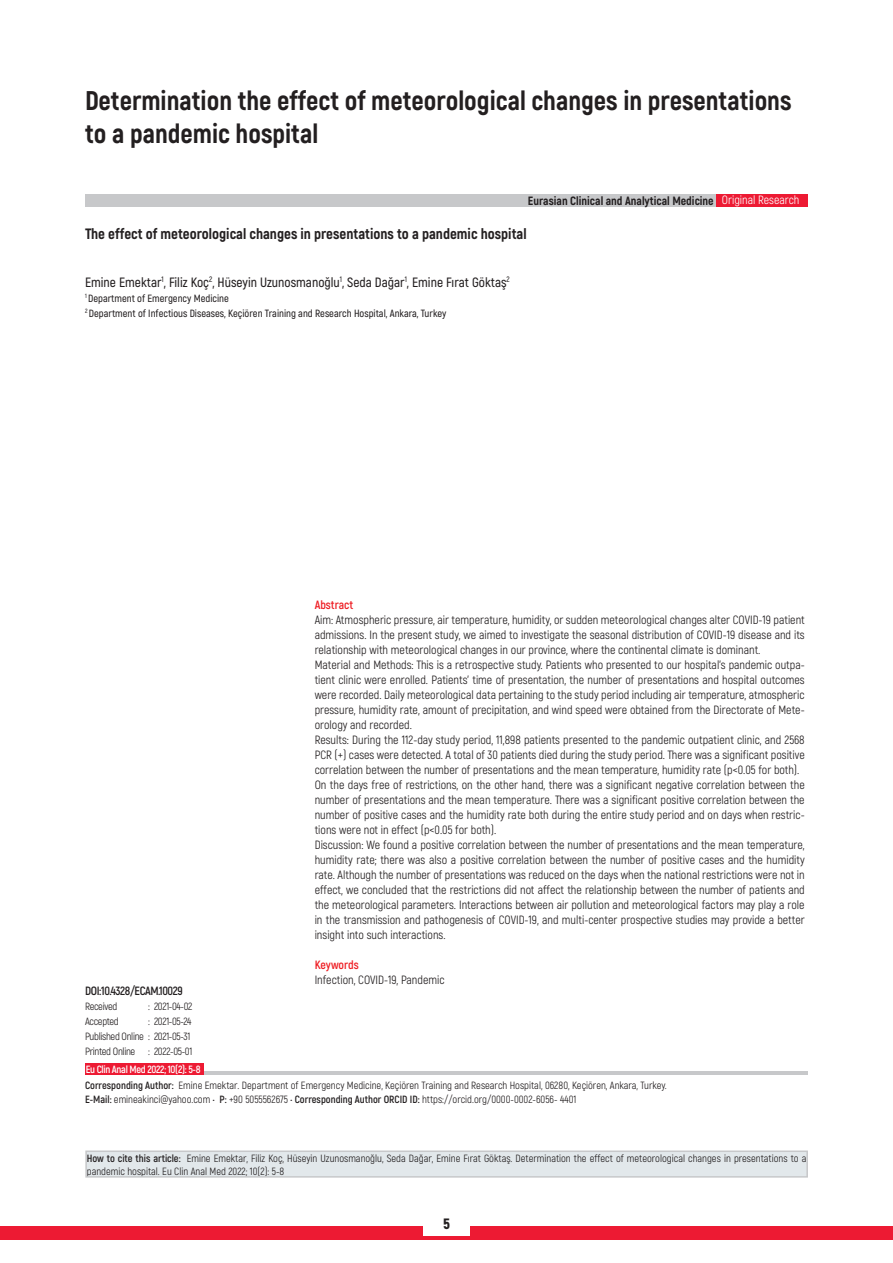
<style>
.page{position:relative;width:893px;height:1263px;background:#fff}
.page>*{position:absolute;margin:0;border:0;box-sizing:border-box;transform-origin:0 0}
.t1{font:800 27px/32.4px "Akrobat";color:#231f20}
.t2{font:800 15px "Akrobat";color:#231f20}
.t3{font:900 15px "Akrobat";color:#231f20}
.t4{font:600 13.5px "Akrobat";color:#231f20}
.t5{font:12px/15px "Akrobat";color:#231f20;text-align:justify}
.t6{font:800 12px "Akrobat";color:#231f20}
.t7{font:700 12px "Akrobat";letter-spacing:-.03em;color:#231f20}
.t8{font:12px "Akrobat";color:#fff}
.t9{font:700 12px "Akrobat";color:#ee1d23}
.t10{font:10.5px/13.5px "Akrobat";color:#231f20}
.t11{font:600 10.5px "Akrobat";color:#231f20}
.t12{font:10.5px "Akrobat";letter-spacing:-.03em;color:#231f20}
.t13{font:700 10.5px "Akrobat";letter-spacing:-.03em;color:#fff}
.s1{font-weight:700}
</style>
<div class="page">
<div style="left:85px;top:194px;width:695px;height:13px;background:#c7c8ca"></div>
<hr style="left:161px;top:1072px;width:647px;height:3px;background:#c7c8ca">
<div style="left:717px;top:194px;width:91px;height:13px;background:#ed1a33"></div>
<div style="left:0;top:1226px;width:893px;height:14px;background:#ed1a33"></div>
<div style="left:423px;top:1216px;width:47px;height:19px;background:#fff"></div>
<div style="left:86px;top:1064px;width:118px;height:11px;background:#ed1a33"></div>
<div style="left:86px;top:1151px;width:721px;height:26px;background:#e2e8eb"></div>
<div style="left:85px;top:1150px;width:723px;height:27px;border:2px solid #c7c8ca"></div>
<p class="t1" style="left:85px;top:84px;width:708px">Determination the effect of meteorological changes in presentations to a pandemic hospital</p>
<p class="t6" style="left:528px;top:193px;width:187px">Eurasian Clinical and Analytical Medicine</p>
<p class="t2" style="left:85px;top:224px;width:443px">The effect of meteorological changes in presentations to a pandemic hospital</p>
<p class="t8" style="left:722px;top:193px;width:79px">Original Research</p>
<p class="t4" style="left:85px;top:274px;width:426px">Emine Emektar<sup>1</sup>, Filiz Koç<sup>2</sup>, Hüseyin Uzunosmanoğlu<sup>1</sup>, Seda Dağar<sup>1</sup>, Emine Fırat Göktaş<sup>2</sup></p>
<p class="t11" style="left:85px;top:291px;width:145px"><sup>1</sup> Department of Emergency Medicine</p>
<p class="t11" style="left:85px;top:306px;width:363px"><sup>2</sup> Department of Infectious Diseases, Keçiören Training and Research Hospital, Ankara, Turkey</p>
<p class="t9" style="left:315px;top:597px;width:40px">Abstract</p>
<p class="t5" style="left:315px;top:612px;width:492px">Aim: Atmospheric pressure, air temperature, humidity, or sudden meteorological changes alter COVID-19 patient admissions. In the present study, we aimed to investigate the seasonal distribution of COVID-19 disease and its relationship with meteorological changes in our province, where the continental climate is dominant.</p>
<p class="t5" style="left:315px;top:657px;width:492px">Material and Methods: This is a retrospective study. Patients who presented to our hospital’s pandemic outpa&shy;tient clinic were enrolled. Patients’ time of presentation, the number of presentations and hospital outcomes were recorded. Daily meteorological data pertaining to the study period including air temperature, atmospheric pressure, humidity rate, amount of precipitation, and wind speed were obtained from the Directorate of Mete&shy;orology and recorded.</p>
<p class="t5" style="left:315px;top:732px;width:492px">Results: During the 112-day study period, 11,898 patients presented to the pandemic outpatient clinic, and 2568<br>PCR (+) cases were detected. A total of 30 patients died during the study period. There was a significant positive correlation between the number of presentations and the mean temperature, humidity rate (p&lt;0.05 for both).</p>
<p class="t5" style="left:315px;top:777px;width:492px">On the days free of restrictions, on the other hand, there was a significant negative correlation between the number of presentations and the mean temperature. There was a significant positive correlation between the number of positive cases and the humidity rate both during the entire study period and on days when restric&shy;tions were not in effect (p&lt;0.05 for both).</p>
<p class="t5" style="left:315px;top:837px;width:492px">Discussion: We found a positive correlation between the number of presentations and the mean temperature, humidity rate; there was also a positive correlation between the number of positive cases and the humidity rate. Although the number of presentations was reduced on the days when the national restrictions were not in effect, we concluded that the restrictions did not affect the relationship between the number of patients and the meteorological parameters. Interactions between air pollution and meteorological factors may play a role in the transmission and pathogenesis of COVID-19, and multi-center prospective studies may provide a better insight into such interactions.</p>
<p class="t9" style="left:315px;top:957px;width:46px">Keywords</p>
<p class="t5" style="left:315px;top:972px;width:131px">Infection, COVID-19, Pandemic</p>
<p class="t7" style="left:85px;top:983px;width:99px">DOI:10.4328/ECAM.10029</p>
<p class="t12" style="left:85px;top:1000px;width:34px">Received</p>
<p class="t10" style="left:148px;top:999px;width:46px">: 2021-04-02</p>
<p class="t12" style="left:85px;top:1015px;width:35px">Accepted</p>
<p class="t10" style="left:148px;top:1014px;width:45px">: 2021-05-24</p>
<p class="t12" style="left:85px;top:1030px;width:107px">Published Online : 2021-05-31</p>
<p class="t12" style="left:85px;top:1045px;width:109px">Printed Online : 2022-05-01</p>
<p class="t10" style="left:85px;top:1079px;width:583px"><span class="s1">Corresponding Author:</span> Emine Emektar. Department of Emergency Medicine, Keçiören Training and Research Hospital, 06280, Keçiören, Ankara, Turkey.</p>
<p class="t10" style="left:85px;top:1092px;width:493px"><span class="s1">E-Mail:</span> emineakinci@yahoo.com • <span class="s1">P:</span> +90 5055562675 • <span class="s1">Corresponding Author ORCID ID:</span> https://orcid.org/0000-0002-6056- 4401</p>
<p class="t13" style="left:86px;top:1063px;width:116px">Eu Clin Anal Med 2022; 10(2): 5-8</p>
<p class="t10" style="left:87px;top:1151px;width:721px"><span class="s1">How to cite this article:</span> Emine Emektar, Filiz Koç, Hüseyin Uzunosmanoğlu, Seda Dağar, Emine Fırat Göktaş. Determination the effect of meteorological changes in presentations to a pandemic hospital. Eu Clin Anal Med 2022; 10(2): 5-8</p>
<p class="t3" style="left:443px;top:1214px;width:8px">5</p>
</div>
